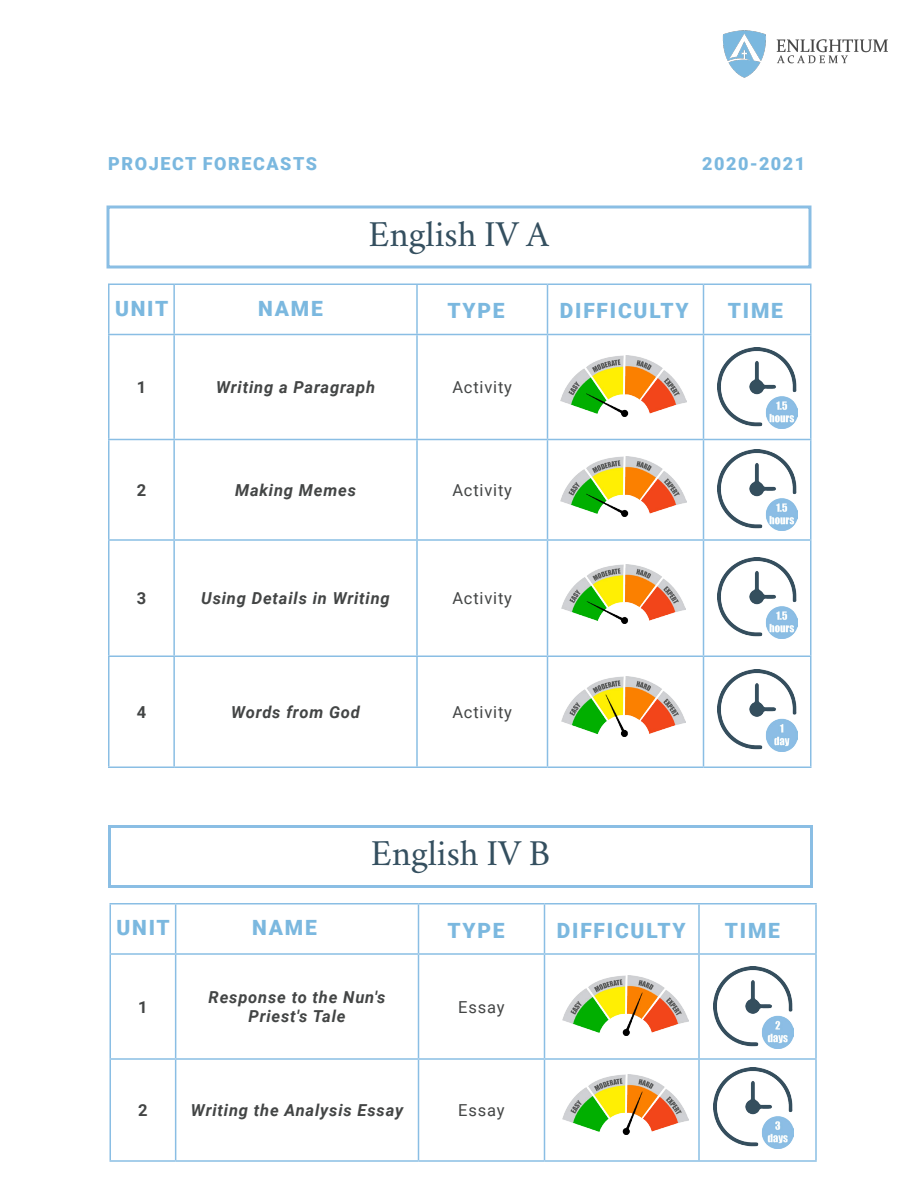
<style>
.page{position:relative;width:918px;height:1188px;background:#fff}
.page>*{position:absolute;margin:0;border:0;box-sizing:border-box;transform-origin:0 0}
.Main_Title{font:36px "Crimson";color:#344f5f}
.t1{font:900 21px "Roboto";letter-spacing:.085em;color:#7bb8df}
.Main_Subtitle{font:900 18px "Roboto";letter-spacing:.085em;color:#7bb8df}
.t2{font:italic 700 16.5px/19.5px "Roboto";letter-spacing:.05em;color:#434545;text-align:center}
.t3{font:16.5px "Roboto";letter-spacing:.05em;color:#434545}
.t4{font:700 16.5px "Roboto";color:#434545}
</style>
<div class="page">
<hr style="left:173px;top:285px;width:2px;height:49px;background:#8abee4">
<hr style="left:416px;top:285px;width:2px;height:49px;background:#8abee4">
<hr style="left:547px;top:285px;width:1px;height:49px;background:#8abee4">
<hr style="left:703px;top:285px;width:1px;height:49px;background:#8abee4">
<hr style="left:173px;top:335px;width:2px;height:104px;background:#8abee4">
<hr style="left:416px;top:335px;width:2px;height:104px;background:#8abee4">
<hr style="left:547px;top:335px;width:1px;height:104px;background:#8abee4">
<hr style="left:703px;top:335px;width:1px;height:104px;background:#8abee4">
<hr style="left:173px;top:440px;width:2px;height:99px;background:#8abee4">
<hr style="left:416px;top:440px;width:2px;height:99px;background:#8abee4">
<hr style="left:547px;top:440px;width:1px;height:99px;background:#8abee4">
<hr style="left:703px;top:440px;width:1px;height:99px;background:#8abee4">
<hr style="left:173px;top:541px;width:2px;height:115px;background:#8abee4">
<hr style="left:416px;top:541px;width:2px;height:115px;background:#8abee4">
<hr style="left:547px;top:541px;width:1px;height:115px;background:#8abee4">
<hr style="left:703px;top:541px;width:1px;height:115px;background:#8abee4">
<hr style="left:173px;top:657px;width:2px;height:109px;background:#8abee4">
<hr style="left:416px;top:657px;width:2px;height:109px;background:#8abee4">
<hr style="left:547px;top:657px;width:1px;height:109px;background:#8abee4">
<hr style="left:703px;top:657px;width:1px;height:109px;background:#8abee4">
<hr style="left:108px;top:284px;width:66px;height:1px;background:#8abee4">
<hr style="left:108px;top:285px;width:2px;height:49px;background:#8abee4">
<hr style="left:174px;top:284px;width:243px;height:1px;background:#8abee4">
<hr style="left:417px;top:284px;width:131px;height:1px;background:#8abee4">
<hr style="left:548px;top:284px;width:156px;height:1px;background:#8abee4">
<hr style="left:704px;top:284px;width:108px;height:1px;background:#8abee4">
<hr style="left:810px;top:285px;width:2px;height:49px;background:#8abee4">
<hr style="left:108px;top:334px;width:66px;height:1px;background:#8abee4">
<hr style="left:108px;top:335px;width:2px;height:104px;background:#8abee4">
<hr style="left:174px;top:334px;width:243px;height:1px;background:#8abee4">
<hr style="left:417px;top:334px;width:131px;height:1px;background:#8abee4">
<hr style="left:548px;top:334px;width:156px;height:1px;background:#8abee4">
<hr style="left:704px;top:334px;width:108px;height:1px;background:#8abee4">
<hr style="left:810px;top:335px;width:2px;height:104px;background:#8abee4">
<hr style="left:108px;top:439px;width:66px;height:1px;background:#8abee4">
<hr style="left:108px;top:440px;width:2px;height:99px;background:#8abee4">
<hr style="left:174px;top:439px;width:243px;height:1px;background:#8abee4">
<hr style="left:417px;top:439px;width:131px;height:1px;background:#8abee4">
<hr style="left:548px;top:439px;width:156px;height:1px;background:#8abee4">
<hr style="left:704px;top:439px;width:108px;height:1px;background:#8abee4">
<hr style="left:810px;top:440px;width:2px;height:99px;background:#8abee4">
<hr style="left:108px;top:539px;width:66px;height:2px;background:#8abee4">
<hr style="left:108px;top:541px;width:2px;height:115px;background:#8abee4">
<hr style="left:174px;top:539px;width:243px;height:2px;background:#8abee4">
<hr style="left:417px;top:539px;width:131px;height:2px;background:#8abee4">
<hr style="left:548px;top:539px;width:156px;height:2px;background:#8abee4">
<hr style="left:704px;top:539px;width:108px;height:2px;background:#8abee4">
<hr style="left:810px;top:541px;width:2px;height:115px;background:#8abee4">
<hr style="left:108px;top:656px;width:66px;height:1px;background:#8abee4">
<hr style="left:108px;top:657px;width:2px;height:109px;background:#8abee4">
<hr style="left:174px;top:656px;width:243px;height:1px;background:#8abee4">
<hr style="left:417px;top:656px;width:131px;height:1px;background:#8abee4">
<hr style="left:548px;top:656px;width:156px;height:1px;background:#8abee4">
<hr style="left:704px;top:656px;width:108px;height:1px;background:#8abee4">
<hr style="left:810px;top:657px;width:2px;height:109px;background:#8abee4">
<hr style="left:108px;top:766px;width:66px;height:2px;background:#8abee4">
<hr style="left:174px;top:766px;width:243px;height:2px;background:#8abee4">
<hr style="left:417px;top:766px;width:131px;height:2px;background:#8abee4">
<hr style="left:548px;top:766px;width:156px;height:2px;background:#8abee4">
<hr style="left:704px;top:766px;width:108px;height:2px;background:#8abee4">
<img style="left:722px;top:30px;width:166px;height:48px">
<div style="left:106px;top:206px;width:706px;height:62px;border:3px solid #8abee4"></div>
<img style="left:561px;top:356px;width:126px;height:60px">
<img style="left:561px;top:456px;width:126px;height:61px">
<img style="left:718px;top:347px;width:80px;height:82px">
<img style="left:718px;top:449px;width:80px;height:82px">
<img style="left:718px;top:557px;width:80px;height:82px">
<img style="left:718px;top:670px;width:80px;height:81px">
<img style="left:562px;top:564px;width:124px;height:60px">
<img style="left:562px;top:676px;width:124px;height:60px">
<hr style="left:175px;top:904px;width:1px;height:49px;background:#8abee4">
<hr style="left:418px;top:904px;width:1px;height:49px;background:#8abee4">
<hr style="left:544px;top:904px;width:1px;height:49px;background:#8abee4">
<hr style="left:698px;top:904px;width:2px;height:49px;background:#8abee4">
<hr style="left:175px;top:955px;width:1px;height:103px;background:#8abee4">
<hr style="left:418px;top:955px;width:1px;height:103px;background:#8abee4">
<hr style="left:544px;top:955px;width:1px;height:103px;background:#8abee4">
<hr style="left:698px;top:955px;width:2px;height:103px;background:#8abee4">
<hr style="left:175px;top:1060px;width:1px;height:100px;background:#8abee4">
<hr style="left:418px;top:1060px;width:1px;height:100px;background:#8abee4">
<hr style="left:544px;top:1060px;width:1px;height:100px;background:#8abee4">
<hr style="left:698px;top:1060px;width:2px;height:100px;background:#8abee4">
<hr style="left:110px;top:903px;width:66px;height:1px;background:#8abee4">
<hr style="left:110px;top:904px;width:1px;height:49px;background:#8abee4">
<hr style="left:176px;top:903px;width:242px;height:1px;background:#8abee4">
<hr style="left:418px;top:903px;width:126px;height:1px;background:#8abee4">
<hr style="left:544px;top:903px;width:155px;height:1px;background:#8abee4">
<hr style="left:699px;top:903px;width:118px;height:1px;background:#8abee4">
<hr style="left:815px;top:904px;width:2px;height:49px;background:#8abee4">
<hr style="left:110px;top:953px;width:66px;height:2px;background:#8abee4">
<hr style="left:110px;top:955px;width:1px;height:103px;background:#8abee4">
<hr style="left:176px;top:953px;width:242px;height:2px;background:#8abee4">
<hr style="left:418px;top:953px;width:126px;height:2px;background:#8abee4">
<hr style="left:544px;top:953px;width:155px;height:2px;background:#8abee4">
<hr style="left:699px;top:953px;width:118px;height:2px;background:#8abee4">
<hr style="left:815px;top:955px;width:2px;height:103px;background:#8abee4">
<hr style="left:110px;top:1058px;width:66px;height:2px;background:#8abee4">
<hr style="left:110px;top:1060px;width:1px;height:100px;background:#8abee4">
<hr style="left:176px;top:1058px;width:242px;height:2px;background:#8abee4">
<hr style="left:418px;top:1058px;width:126px;height:2px;background:#8abee4">
<hr style="left:544px;top:1058px;width:155px;height:2px;background:#8abee4">
<hr style="left:699px;top:1058px;width:118px;height:2px;background:#8abee4">
<hr style="left:815px;top:1060px;width:2px;height:100px;background:#8abee4">
<hr style="left:110px;top:1160px;width:66px;height:2px;background:#8abee4">
<hr style="left:176px;top:1160px;width:242px;height:2px;background:#8abee4">
<hr style="left:418px;top:1160px;width:126px;height:2px;background:#8abee4">
<hr style="left:544px;top:1160px;width:155px;height:2px;background:#8abee4">
<hr style="left:699px;top:1160px;width:118px;height:2px;background:#8abee4">
<div style="left:108px;top:825px;width:705px;height:63px;border:3px solid #8abee4"></div>
<img style="left:562px;top:975px;width:126px;height:61px">
<img style="left:562px;top:1074px;width:126px;height:61px">
<img style="left:713px;top:967px;width:80px;height:81px">
<img style="left:713px;top:1067px;width:80px;height:82px">
<p class="Main_Subtitle" style="left:108px;top:151px;width:210px">PROJECT FORECASTS</p>
<p class="Main_Subtitle" style="left:702px;top:151px;width:105px">2020-2021</p>
<p class="Main_Title" style="left:368px;top:209px;width:182px">English IV A</p>
<p class="t1" style="left:115px;top:293px;width:55px">UNIT</p>
<p class="t1" style="left:258px;top:293px;width:66px">NAME</p>
<p class="t1" style="left:447px;top:296px;width:59px">TYPE</p>
<p class="t1" style="left:560px;top:296px;width:130px">DIFFICULTY</p>
<p class="t1" style="left:728px;top:296px;width:57px">TIME</p>
<p class="t4" style="left:137px;top:376px;width:11px">1</p>
<p class="t2" style="left:216px;top:377px;width:160px">Writing a Paragraph</p>
<p class="t3" style="left:452px;top:376px;width:61px">Activity</p>
<p class="t4" style="left:137px;top:479px;width:11px">2</p>
<p class="t2" style="left:235px;top:480px;width:122px">Making Memes</p>
<p class="t3" style="left:452px;top:479px;width:61px">Activity</p>
<p class="t4" style="left:137px;top:587px;width:11px">3</p>
<p class="t2" style="left:201px;top:588px;width:190px">Using Details in Writing</p>
<p class="t3" style="left:452px;top:587px;width:61px">Activity</p>
<p class="t4" style="left:137px;top:701px;width:11px">4</p>
<p class="t2" style="left:231px;top:702px;width:130px">Words from God</p>
<p class="t3" style="left:452px;top:701px;width:61px">Activity</p>
<p class="Main_Title" style="left:371px;top:829px;width:181px">English IV B</p>
<p class="t1" style="left:117px;top:913px;width:55px">UNIT</p>
<p class="t1" style="left:252px;top:913px;width:66px">NAME</p>
<p class="t1" style="left:447px;top:915px;width:59px">TYPE</p>
<p class="t1" style="left:557px;top:915px;width:130px">DIFFICULTY</p>
<p class="t1" style="left:725px;top:915px;width:57px">TIME</p>
<p class="t4" style="left:138px;top:995px;width:11px">1</p>
<p class="t2" style="left:209px;top:987px;width:179px">Response to the Nun's<br>Priest's Tale</p>
<p class="t3" style="left:458px;top:995px;width:48px">Essay</p>
<p class="t4" style="left:138px;top:1099px;width:11px">2</p>
<p class="t2" style="left:191px;top:1100px;width:214px">Writing the Analysis Essay</p>
<p class="t3" style="left:458px;top:1099px;width:48px">Essay</p>
</div>
